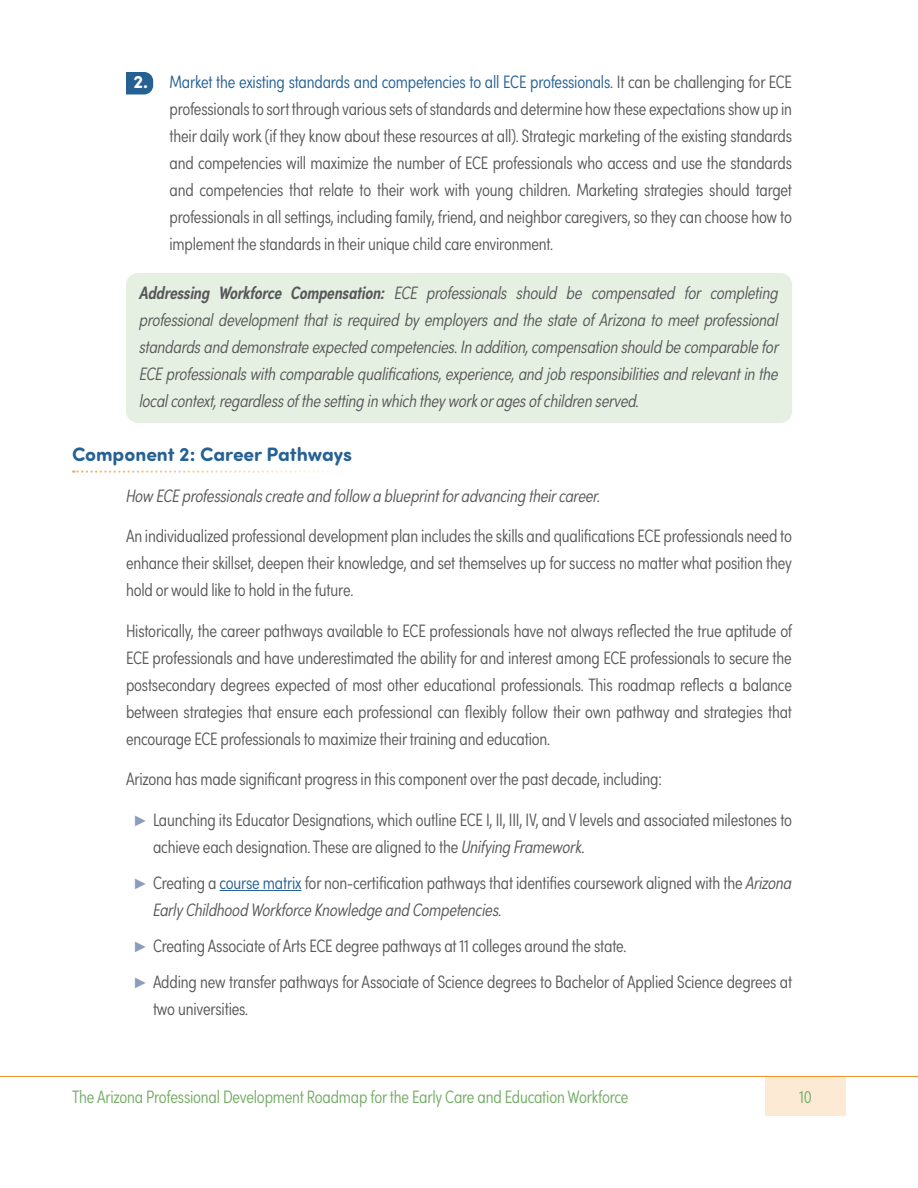
<style>
.page{position:relative;width:918px;height:1188px;background:#fff}
.page>*{position:absolute;margin:0;border:0;box-sizing:border-box;transform-origin:0 0}
.subheadbold{font:700 19.5px "Sofia Pro Soft";color:#266194}
.text{font:300 18px/27px "Sofia Pro Condensed";letter-spacing:-.01em;color:#57585a;text-align:justify}
.workforce_text_shading{font:italic 300 18px/27px "Sofia Pro Condensed";letter-spacing:-.01em;color:#57585a;text-align:justify}
.t1{font:300 18px "Sofia Pro Condensed";letter-spacing:-.01em;color:#74ac65}
.text-2{font:italic 300 18px "Sofia Pro Condensed";letter-spacing:-.01em;color:#57585a}
.s1{font-family:"Sofia Pro Soft";font-weight:700;color:#fff}
.s2{color:#266194}
.s3{font-weight:600}
.s4{font-family:"Arial Narrow";font-weight:400;font-size:15px;color:#8c9cbe}
.s5{font-style:italic}
</style>
<div class="page">
<div style="left:765px;top:1077px;width:81px;height:39px;background:#fcead5"></div>
<hr style="left:0;top:1076px;width:918px;height:1px;background:#ed8a1c">
<svg style="left:126px;top:72px;width:27px;height:22px"></svg>
<div style="left:126px;top:273px;width:666px;height:150px;background:#e6f0e2;border-radius:12px"></div>
<svg style="left:73px;top:470px;width:265px;height:3px"></svg>
<hr style="left:220px;top:890px;width:82px;height:1px;background:#266194">
<p class="text" style="left:170px;top:67px;width:624px;text-indent:-36px"><span class="s1">2.</span> <span class="s2">Market the existing standards and competencies to all ECE professionals.</span> It can be challenging for ECE professionals to sort through various sets of standards and determine how these expectations show up in their daily work (if they know about these resources at all). Strategic marketing of the existing standards and competencies will maximize the number of ECE professionals who access and use the standards and competencies that relate to their work with young children. Marketing strategies should target professionals in all settings, including family, friend, and neighbor caregivers, so they can choose how to implement the standards in their unique child care environment.</p>
<p class="workforce_text_shading" style="left:140px;top:279px;width:641px"><span class="s3">Addressing Workforce Compensation:</span> ECE professionals should be compensated for completing professional development that is required by employers and the state of Arizona to meet professional standards and demonstrate expected competencies. In addition, compensation should be comparable for ECE professionals with comparable qualifications, experience, and job responsibilities and relevant in the local context, regardless of the setting in which they work or ages of children served.</p>
<p class="subheadbold" style="left:72px;top:440px;width:282px">Component 2: Career Pathways</p>
<p class="text-2" style="left:126px;top:483px;width:476px">How ECE professionals create and follow a blueprint for advancing their career.</p>
<p class="text" style="left:126px;top:522px;width:668px">An individualized professional development plan includes the skills and qualifications ECE professionals need to enhance their skillset, deepen their knowledge, and set themselves up for success no matter what position they hold or would like to hold in the future.</p>
<p class="text" style="left:126px;top:616px;width:668px">Historically, the career pathways available to ECE professionals have not always reflected the true aptitude of ECE professionals and have underestimated the ability for and interest among ECE professionals to secure the postsecondary degrees expected of most other educational professionals. This roadmap reflects a balance between strategies that ensure each professional can flexibly follow their own pathway and strategies that encourage ECE professionals to maximize their training and education.</p>
<p class="text" style="left:126px;top:765px;width:537px">Arizona has made significant progress in this component over the past decade, including:</p>
<p class="text" style="left:153px;top:805px;width:641px;text-indent:-18px"><span class="s4">►</span> Launching its Educator Designations, which outline ECE I, II, III, IV, and V levels and associated milestones to achieve each designation. These are aligned to the <span class="s5">Unifying Framework</span>.</p>
<p class="text" style="left:153px;top:868px;width:641px;text-indent:-18px"><span class="s4">►</span> Creating a <span class="s2">course matrix</span> for non-certification pathways that identifies coursework aligned with the <span class="s5">Arizona<br>Early Childhood Workforce Knowledge and Competencies.</span></p>
<p class="text" style="left:135px;top:931px;width:493px"><span class="s4">►</span> Creating Associate of Arts ECE degree pathways at 11 colleges around the state.</p>
<p class="text" style="left:153px;top:967px;width:641px;text-indent:-18px"><span class="s4">►</span> Adding new transfer pathways for Associate of Science degrees to Bachelor of Applied Science degrees at two universities.</p>
<p class="t1" style="left:72px;top:1084px;width:558px">The Arizona Professional Development Roadmap for the Early Care and Education Workforce</p>
<p class="t1" style="left:799px;top:1084px;width:14px">10</p>
</div>
